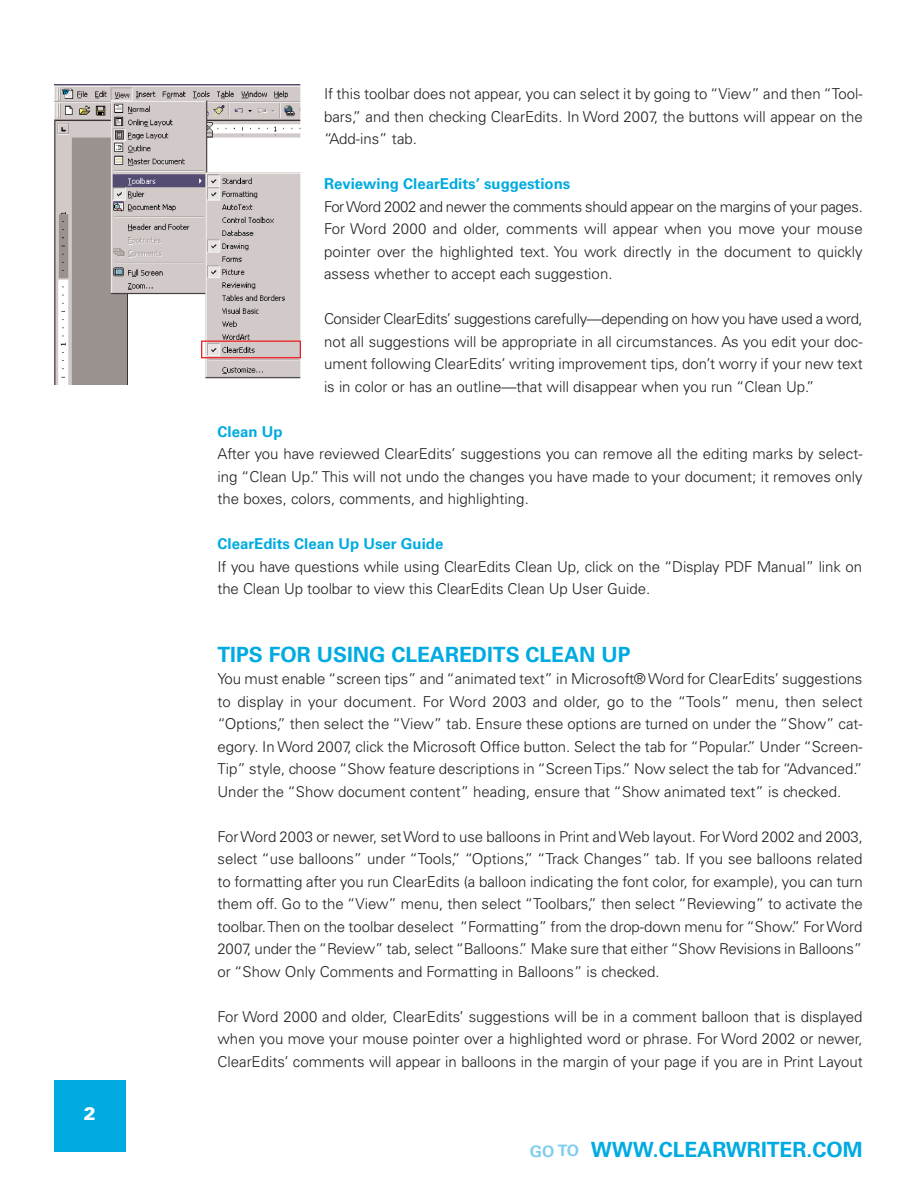
<style>
.page{position:relative;width:918px;height:1188px;background:#fff}
.page>*{position:absolute;margin:0;border:0;box-sizing:border-box;transform-origin:0 0}
.t1{font:700 21px "Univers LT Std";color:#00abe1}
.t2{font:900 18px "Univers LT Std";color:#fff}
.t3{font:300 15px/22.5px "Univers LT Std";color:#231f20;text-align:justify}
.t4{font:700 15px "Univers LT Std";color:#00abe1}
.s1{font-size:15.75px;color:#80ceee}
</style>
<div class="page">
<div style="left:54px;top:1080px;width:71px;height:71px;background:#00abe1"></div>
<img style="left:54px;top:84px;width:247px;height:300px">
<p class="t2" style="left:84px;top:1107px;width:14px">2</p>
<p class="t3" style="left:324px;top:84px;width:540px">If this toolbar does not appear, you can select it by going to “View” and then “Tool&shy;bars,” and then checking ClearEdits. In Word 2007, the buttons will appear on the “Add-ins” tab.</p>
<p class="t4" style="left:324px;top:178px;width:248px">Reviewing ClearEdits’ suggestions</p>
<p class="t3" style="left:324px;top:196px;width:540px">For Word 2002 and newer the comments should appear on the margins of your pages.<br>For Word 2000 and older, comments will appear when you move your mouse pointer over the highlighted text. You work directly in the document to quickly assess whether to accept each suggestion.</p>
<p class="t3" style="left:324px;top:309px;width:540px">Consider ClearEdits’ suggestions carefully—depending on how you have used a word, not all suggestions will be appropriate in all circumstances. As you edit your doc&shy;ument following ClearEdits’ writing improvement tips, don’t worry if your new text is in color or has an outline—that will disappear when you run “Clean Up.”</p>
<p class="t4" style="left:218px;top:426px;width:67px">Clean Up</p>
<p class="t3" style="left:218px;top:444px;width:647px">After you have reviewed ClearEdits’ suggestions you can remove all the editing marks by select&shy;ing “Clean Up.” This will not undo the changes you have made to your document; it removes only the boxes, colors, comments, and highlighting.</p>
<p class="t4" style="left:218px;top:538px;width:227px">ClearEdits Clean Up User Guide</p>
<p class="t3" style="left:218px;top:556px;width:646px">If you have questions while using ClearEdits Clean Up, click on the “Display PDF Manual” link on the Clean Up toolbar to view this ClearEdits Clean Up User Guide.</p>
<h1 class="t1" style="left:218px;top:646px;width:415px">TIPS FOR USING CLEAREDITS CLEAN UP</h1>
<p class="t3" style="left:217px;top:669px;width:647px">You must enable “screen tips” and “animated text” in Microsoft® Word for ClearEdits’ suggestions to display in your document. For Word 2003 and older, go to the “Tools” menu, then select “Options,” then select the “View” tab. Ensure these options are turned on under the “Show” cat&shy;egory. In Word 2007, click the Microsoft Office button. Select the tab for “Popular.” Under “Screen-Tip” style, choose “Show feature descriptions in “Screen Tips.” Now select the tab for “Advanced.” Under the “Show document content” heading, ensure that “Show animated text” is checked.</p>
<p class="t3" style="left:218px;top:826px;width:647px">For Word 2003 or newer, set Word to use balloons in Print and Web layout. For Word 2002 and 2003, select “use balloons” under “Tools,” “Options,” “Track Changes” tab. If you see balloons related to formatting after you run ClearEdits (a balloon indicating the font color, for example), you can turn them off. Go to the “View” menu, then select “Toolbars,” then select “Reviewing” to activate the toolbar. Then on the toolbar deselect “Formatting” from the drop-down menu for “Show.” For Word 2007, under the “Review” tab, select “Balloons.” Make sure that either “Show Revisions in Balloons” or “Show Only Comments and Formatting in Balloons” is checked.</p>
<p class="t3" style="left:218px;top:1006px;width:647px">For Word 2000 and older, ClearEdits’ suggestions will be in a comment balloon that is displayed when you move your mouse pointer over a highlighted word or phrase. For Word 2002 or newer, ClearEdits’ comments will appear in balloons in the margin of your page if you are in Print Layout</p>
<h1 class="t1" style="left:530px;top:1141px;width:334px"><span class="s1">GO TO</span> WWW.CLEARWRITER.COM</h1>
</div>
